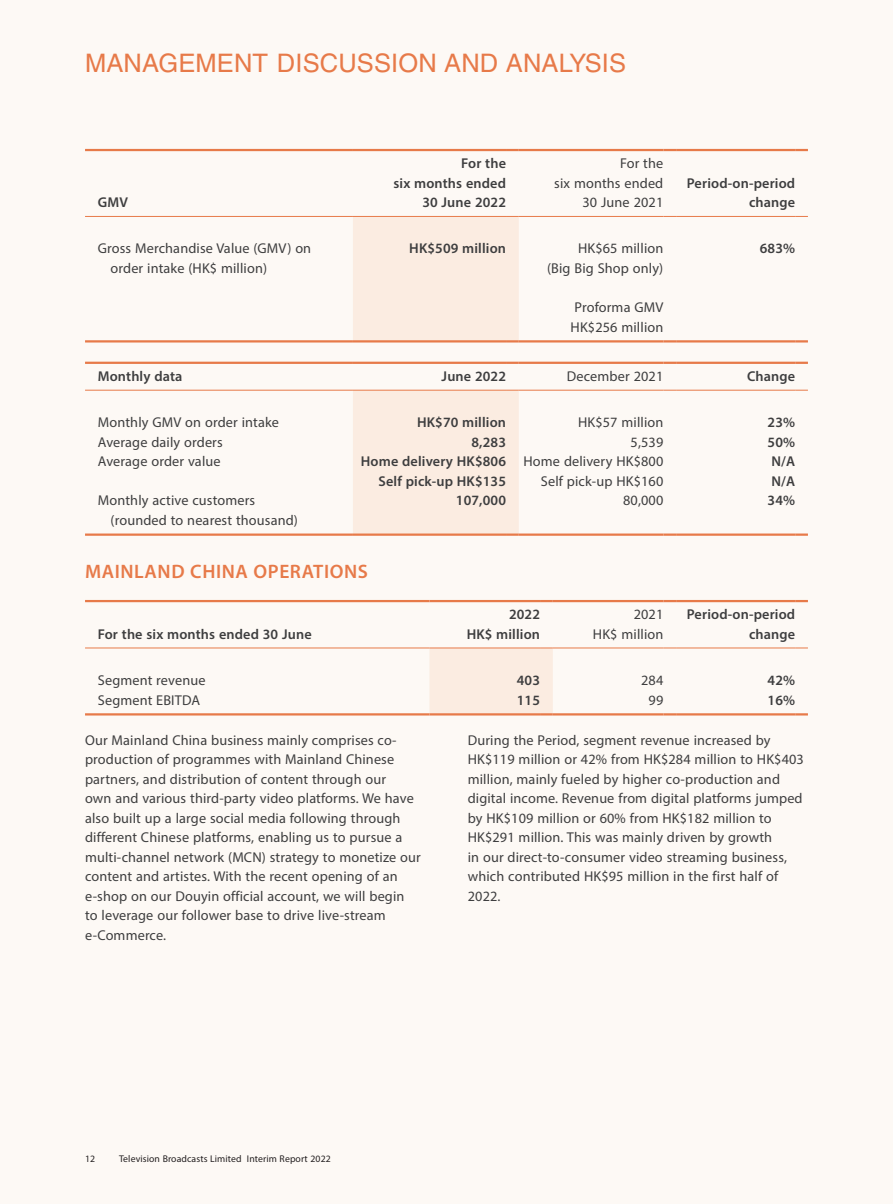
<style>
.page{position:relative;width:893px;height:1204px;background:#fff}
.page>*{position:absolute;margin:0;border:0;box-sizing:border-box;transform-origin:0 0}
.t1{font:25.5px "Helvetica LT Std";letter-spacing:.005em;color:#e77a49}
.t2{font:600 19.5px "Myriad Pro";letter-spacing:.03em;color:#e77a49}
.t3{font:14.25px/19.5px "Myriad Pro";letter-spacing:.01em;color:#3e3e3f}
.t4{font:600 14.25px/19.5px "Myriad Pro";letter-spacing:.01em;color:#3e3e3f;text-align:right}
.t5{font:9.75px "Myriad Pro";letter-spacing:.01em;color:#231f20}
</style>
<div class="page">
<div style="left:0;top:0;width:893px;height:1203px;background:#fdf9f5"></div>
<hr style="left:85px;top:340px;width:268px;height:2px;background:#e77a49">
<hr style="left:519px;top:340px;width:144px;height:2px;background:#e77a49">
<svg style="left:663px;top:340px;width:13px;height:2px"></svg>
<hr style="left:676px;top:340px;width:119px;height:2px;background:#e77a49">
<svg style="left:795px;top:340px;width:13px;height:2px"></svg>
<hr style="left:85px;top:216px;width:268px;height:1px;background:#e77a49">
<div style="left:353px;top:216px;width:166px;height:126px;background:#fbece1"></div>
<hr style="left:519px;top:216px;width:144px;height:1px;background:#e77a49">
<svg style="left:663px;top:216px;width:13px;height:1px"></svg>
<hr style="left:676px;top:216px;width:119px;height:1px;background:#e77a49">
<svg style="left:795px;top:216px;width:13px;height:1px"></svg>
<hr style="left:85px;top:149px;width:268px;height:2px;background:#e77a49">
<hr style="left:353px;top:149px;width:153px;height:2px;background:#e77a49">
<svg style="left:506px;top:149px;width:13px;height:2px"></svg>
<hr style="left:519px;top:149px;width:144px;height:2px;background:#e77a49">
<svg style="left:663px;top:149px;width:13px;height:2px"></svg>
<hr style="left:676px;top:149px;width:119px;height:2px;background:#e77a49">
<svg style="left:795px;top:149px;width:13px;height:2px"></svg>
<hr style="left:85px;top:533px;width:268px;height:2px;background:#e77a49">
<hr style="left:519px;top:533px;width:144px;height:2px;background:#e77a49">
<svg style="left:663px;top:533px;width:13px;height:2px"></svg>
<hr style="left:676px;top:533px;width:119px;height:2px;background:#e77a49">
<svg style="left:795px;top:533px;width:13px;height:2px"></svg>
<hr style="left:85px;top:361px;width:268px;height:3px;background:#e77a49">
<hr style="left:353px;top:361px;width:153px;height:3px;background:#e77a49">
<svg style="left:506px;top:361px;width:13px;height:3px"></svg>
<hr style="left:519px;top:361px;width:144px;height:3px;background:#e77a49">
<svg style="left:663px;top:361px;width:13px;height:3px"></svg>
<hr style="left:676px;top:361px;width:119px;height:3px;background:#e77a49">
<svg style="left:795px;top:361px;width:13px;height:3px"></svg>
<hr style="left:85px;top:390px;width:268px;height:1px;background:#e77a49">
<div style="left:353px;top:390px;width:166px;height:145px;background:#fbece1"></div>
<hr style="left:519px;top:390px;width:144px;height:1px;background:#e77a49">
<svg style="left:663px;top:390px;width:13px;height:1px"></svg>
<hr style="left:676px;top:390px;width:119px;height:1px;background:#e77a49">
<svg style="left:795px;top:390px;width:13px;height:1px"></svg>
<hr style="left:85px;top:713px;width:344px;height:2px;background:#e77a49">
<hr style="left:553px;top:713px;width:110px;height:2px;background:#e77a49">
<svg style="left:663px;top:713px;width:13px;height:2px"></svg>
<hr style="left:676px;top:713px;width:119px;height:2px;background:#e77a49">
<svg style="left:795px;top:713px;width:13px;height:2px"></svg>
<hr style="left:85px;top:600px;width:344px;height:2px;background:#e77a49">
<hr style="left:429px;top:600px;width:111px;height:2px;background:#e77a49">
<svg style="left:540px;top:600px;width:13px;height:2px"></svg>
<hr style="left:553px;top:600px;width:110px;height:2px;background:#e77a49">
<svg style="left:663px;top:600px;width:13px;height:2px"></svg>
<svg style="left:795px;top:600px;width:13px;height:2px"></svg>
<hr style="left:676px;top:600px;width:119px;height:2px;background:#e77a49">
<hr style="left:85px;top:647px;width:344px;height:1px;background:#e77a49">
<svg style="left:429px;top:647px;width:124px;height:68px;background:#fae7db"></svg>
<hr style="left:553px;top:647px;width:110px;height:1px;background:#e77a49">
<svg style="left:663px;top:647px;width:13px;height:1px"></svg>
<hr style="left:676px;top:647px;width:119px;height:1px;background:#e77a49">
<svg style="left:795px;top:647px;width:13px;height:1px"></svg>
<h1 class="t1" style="left:85px;top:48px;width:542px">MANAGEMENT DISCUSSION AND ANALYSIS</h1>
<p class="t4" style="left:98px;top:192px;width:32px">GMV</p>
<p class="t4" style="left:393px;top:153px;width:114px">For the<br>six months ended<br>30 June 2022</p>
<p class="t3" style="left:554px;top:153px;width:111px;text-align:right">For the<br>six months ended<br>30 June 2021</p>
<p class="t3" style="left:111px;top:239px;width:202px;text-indent:-13px">Gross Merchandise Value (GMV) on order intake (HK$ million)</p>
<p class="t4" style="left:409px;top:238px;width:98px">HK$509 million</p>
<p class="t3" style="left:547px;top:239px;width:118px;text-align:right">HK$65 million<br>(Big Big Shop only)</p>
<p class="t3" style="left:571px;top:297px;width:94px">Proforma GMV<br>HK$256 million</p>
<p class="t4" style="left:687px;top:173px;width:110px">Period-on-period change</p>
<p class="t4" style="left:760px;top:238px;width:37px">683%</p>
<p class="t4" style="left:98px;top:366px;width:86px">Monthly data</p>
<p class="t4" style="left:442px;top:366px;width:66px">June 2022</p>
<p class="t3" style="left:567px;top:366px;width:98px">December 2021</p>
<p class="t4" style="left:747px;top:366px;width:50px">Change</p>
<p class="t3" style="left:98px;top:412px;width:183px">Monthly GMV on order intake</p>
<p class="t4" style="left:417px;top:412px;width:90px">HK$70 million</p>
<p class="t3" style="left:578px;top:412px;width:87px">HK$57 million</p>
<p class="t4" style="left:768px;top:412px;width:29px">23%</p>
<p class="t3" style="left:98px;top:432px;width:126px">Average daily orders</p>
<p class="t4" style="left:472px;top:432px;width:36px">8,283</p>
<p class="t3" style="left:631px;top:432px;width:34px">5,539</p>
<p class="t4" style="left:768px;top:432px;width:29px">50%</p>
<p class="t3" style="left:98px;top:451px;width:124px">Average order value</p>
<p class="t4" style="left:361px;top:451px;width:147px">Home delivery HK$806<br>Self pick-up HK$135</p>
<p class="t3" style="left:523px;top:451px;width:141px;text-align:right">Home delivery HK$800<br>Self pick-up HK$160</p>
<p class="t4" style="left:771px;top:451px;width:25px;text-align:left">N/A<br>N/A</p>
<p class="t3" style="left:111px;top:490px;width:189px;text-indent:-13px">Monthly active customers (rounded to nearest thousand)</p>
<p class="t4" style="left:456px;top:490px;width:52px">107,000</p>
<p class="t3" style="left:623px;top:490px;width:42px">80,000</p>
<p class="t4" style="left:768px;top:490px;width:29px">34%</p>
<h2 class="t2" style="left:85px;top:558px;width:284px">MAINLAND CHINA OPERATIONS</h2>
<p class="t4" style="left:509px;top:604px;width:32px">2022</p>
<p class="t3" style="left:634px;top:604px;width:31px">2021</p>
<p class="t4" style="left:687px;top:604px;width:110px">Period-on-period</p>
<p class="t4" style="left:98px;top:624px;width:215px">For the six months ended 30 June</p>
<p class="t4" style="left:467px;top:624px;width:75px">HK$ million</p>
<p class="t3" style="left:593px;top:624px;width:72px">HK$ million</p>
<p class="t4" style="left:749px;top:624px;width:48px">change</p>
<p class="t3" style="left:98px;top:670px;width:109px">Segment revenue</p>
<p class="t4" style="left:517px;top:670px;width:25px">403</p>
<p class="t3" style="left:641px;top:670px;width:24px">284</p>
<p class="t4" style="left:768px;top:670px;width:29px">42%</p>
<p class="t3" style="left:98px;top:689px;width:104px">Segment EBITDA</p>
<p class="t4" style="left:517px;top:689px;width:25px">115</p>
<p class="t3" style="left:649px;top:689px;width:16px">99</p>
<p class="t4" style="left:768px;top:689px;width:29px">16%</p>
<p class="t3" style="left:85px;top:730px;width:337px">Our Mainland China business mainly comprises co&shy;production of programmes with Mainland Chinese partners, and distribution of content through our<br>own and various third-party video platforms. We have also built up a large social media following through different Chinese platforms, enabling us to pursue a multi-channel network (MCN) strategy to monetize our content and artistes. With the recent opening of an e-shop on our Douyin official account, we will begin<br>to leverage our follower base to drive live-stream e-Commerce.</p>
<p class="t3" style="left:468px;top:730px;width:338px">During the Period, segment revenue increased by HK$119 million or 42% from HK$284 million to HK$403 million, mainly fueled by higher co-production and digital income. Revenue from digital platforms jumped by HK$109 million or 60% from HK$182 million to HK$291 million. This was mainly driven by growth<br>in our direct-to-consumer video streaming business, which contributed HK$95 million in the first half of 2022.</p>
<p class="t5" style="left:85px;top:1152px;width:12px">12</p>
<p class="t5" style="left:119px;top:1152px;width:213px">Television Broadcasts Limited Interim Report 2022</p>
</div>
